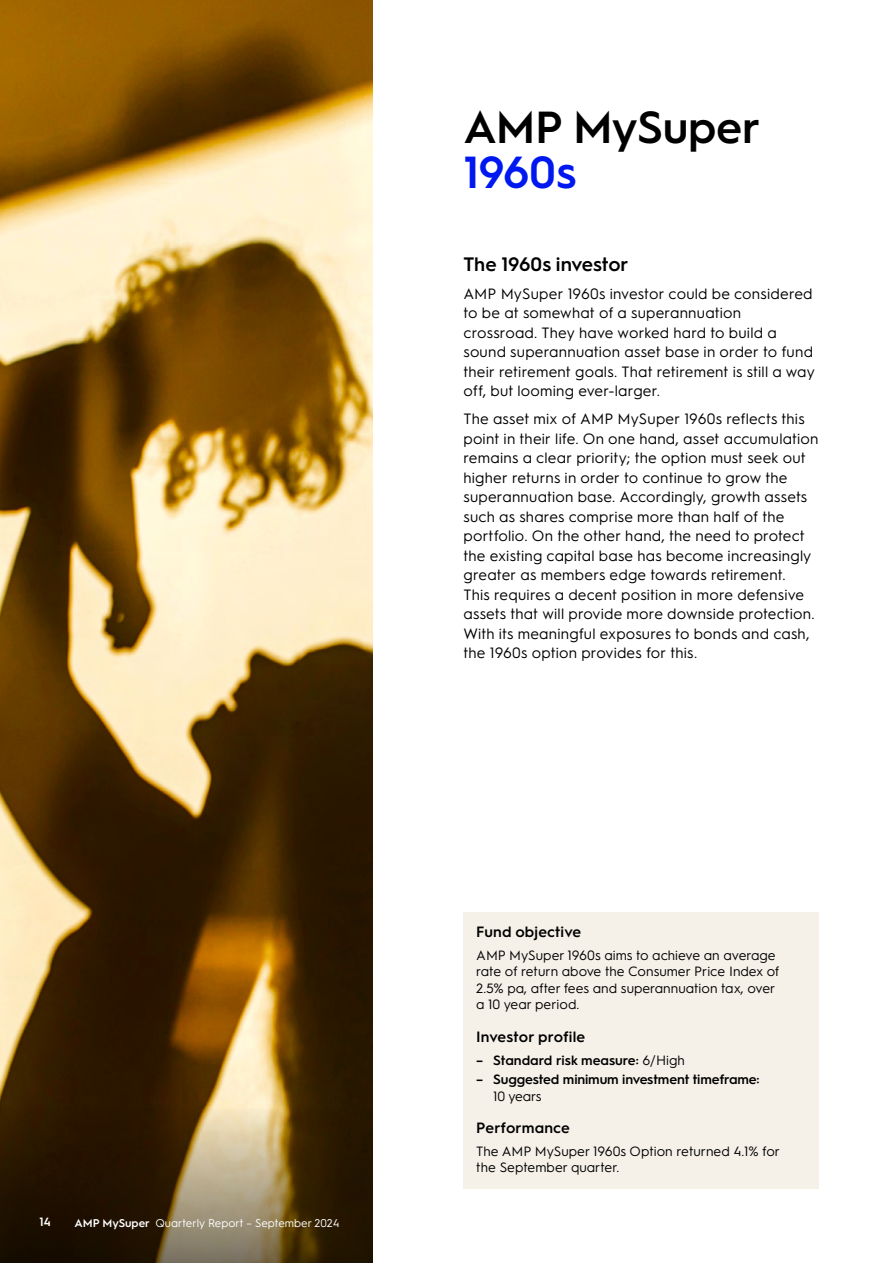
<style>
.page{position:relative;width:893px;height:1263px;background:#fff}
.page>*{position:absolute;margin:0;border:0;box-sizing:border-box;transform-origin:0 0}
.t1{font:600 45px "Hurme Geometric Sans 1";letter-spacing:-.01em;color:#000}
.t2{font:600 45px "Hurme Geometric Sans 1";letter-spacing:-.015em;color:#0018f0}
.t3{font:600 19.5px "Hurme Geometric Sans 1";letter-spacing:-.005em;color:#000}
.t4{font:15px/19.5px "Hurme Geometric Sans 1";letter-spacing:.01em;color:#000}
.t5{font:600 15px "Hurme Geometric Sans 1";letter-spacing:.01em;color:#000}
.t6{font:13.5px/16.5px "Hurme Geometric Sans 1";color:#000}
.t7{font:600 13.5px "Hurme Geometric Sans 1";letter-spacing:-.01em;color:#000}
.t8{font:600 12px "Hurme Geometric Sans 1";color:#fff}
.t9{font:11.25px "Hurme Geometric Sans 1";color:#fff}
.s1{font-weight:600}
.s2{font-weight:400}
</style>
<div class="page">
<img style="left:0;top:0;width:372px;height:1106px">
<svg style="left:0;top:1106px;width:372px;height:157px;background:#503f23"></svg>
<div style="left:463px;top:912px;width:356px;height:276px;background:#f5f1e9"></div>
<p class="t8" style="left:39px;top:1213px;width:13px">14</p>
<p class="t9" style="left:74px;top:1215px;width:267px"><span class="s1">AMP MySuper</span> Quarterly Report – September 2024</p>
<h1 class="t1" style="left:463px;top:95px;width:298px">AMP MySuper</h1>
<h1 class="t2" style="left:463px;top:140px;width:115px">1960s</h1>
<h2 class="t3" style="left:463px;top:250px;width:167px">The 1960s investor</h2>
<p class="t4" style="left:463px;top:283px;width:353px">AMP MySuper 1960s investor could be considered to be at somewhat of a superannuation crossroad. They have worked hard to build a sound superannuation asset base in order to fund their retirement goals. That retirement is still a way off, but looming ever-larger.</p>
<p class="t4" style="left:463px;top:408px;width:357px">The asset mix of AMP MySuper 1960s reflects this point in their life. On one hand, asset accumulation remains a clear priority; the option must seek out higher returns in order to continue to grow the superannuation base. Accordingly, growth assets such as shares comprise more than half of the portfolio. On the other hand, the need to protect the existing capital base has become increasingly greater as members edge towards retirement.<br>This requires a decent position in more defensive assets that will provide more downside protection.<br>With its meaningful exposures to bonds and cash, the 1960s option provides for this.</p>
<p class="t5" style="left:476px;top:921px;width:106px">Fund objective</p>
<p class="t6" style="left:476px;top:946px;width:305px">AMP MySuper 1960s aims to achieve an average rate of return above the Consumer Price Index of 2.5% pa, after fees and superannuation tax, over a 10 year period.</p>
<p class="t5" style="left:476px;top:1026px;width:111px">Investor profile</p>
<p class="t7" style="left:476px;top:1050px;width:210px">– Standard risk measure: <span class="s2">6/High</span></p>
<p class="t7" style="left:476px;top:1070px;width:285px">– Suggested minimum investment timeframe:</p>
<p class="t6" style="left:493px;top:1087px;width:50px">10 years</p>
<p class="t5" style="left:476px;top:1117px;width:95px">Performance</p>
<p class="t6" style="left:476px;top:1142px;width:305px">The AMP MySuper 1960s Option returned 4.1% for the September quarter.</p>
</div>
